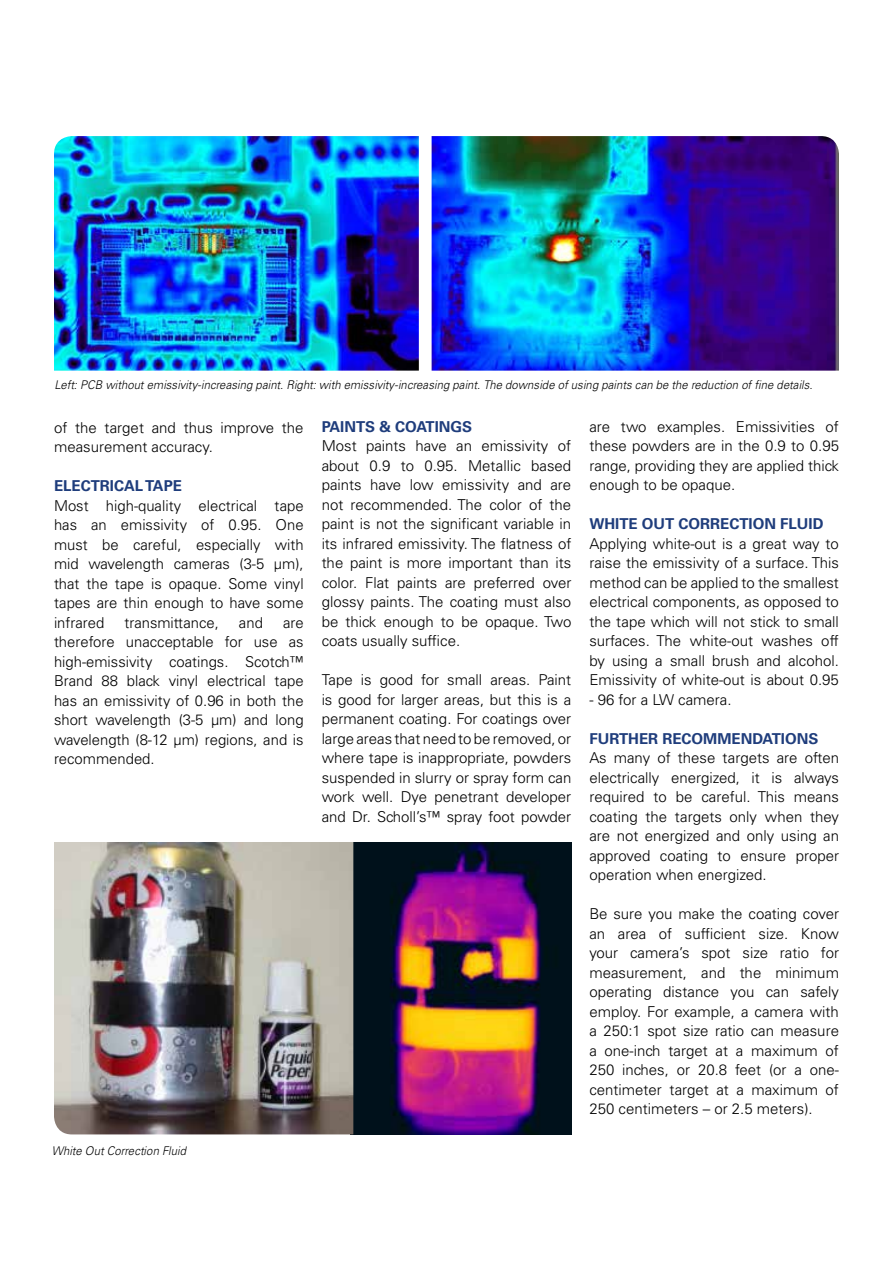
<style>
.page{position:relative;width:893px;height:1263px;background:#fff}
.page>*{position:absolute;margin:0;border:0;box-sizing:border-box;transform-origin:0 0}
.t1{font:300 15px/19.5px "Univers LT Std";color:#000;text-align:justify}
.t2{font:700 15px "Univers LT Std";color:#1f3d7c}
.t3{font:italic 300 12px "Univers LT Std";letter-spacing:.01em;color:#000;scale:.94 1}
</style>
<div class="page">
<img style="left:353px;top:842px;width:218px;height:292px">
<img style="left:54px;top:842px;width:299px;height:292px">
<img style="left:54px;top:136px;width:365px;height:235px">
<img style="left:432px;top:136px;width:407px;height:235px">
<p class="t3" style="left:55px;top:377px;width:808px">Left: PCB without emissivity-increasing paint. Right: with emissivity-increasing paint. The downside of using paints can be the reduction of fine details.</p>
<p class="t1" style="left:54px;top:417px;width:251px">of the target and thus improve the measurement accuracy.</p>
<p class="t2" style="left:54px;top:477px;width:130px">ELECTRICAL TAPE</p>
<p class="t1" style="left:54px;top:495px;width:251px">Most high-quality electrical tape has an emissivity of 0.95. One must be careful, especially with mid wavelength cameras (3-5 μm), that the tape is opaque. Some vinyl tapes are thin enough to have some infrared</p>
<p class="t1" style="left:124px;top:612px;width:96px">transmittance,</p>
<p class="t1" style="left:239px;top:612px;width:25px">and</p>
<p class="t1" style="left:54px;top:612px;width:251px;text-indent:229px">are therefore unacceptable for use as high-emissivity coatings. Scotch™ Brand 88 black vinyl electrical tape has an emissivity of 0.96 in both the short wavelength (3-5 μm) and long wavelength (8-12 μm) regions, and is recommended.</p>
<p class="t3" style="left:52px;top:1143px;width:144px">White Out Correction Fluid</p>
<p class="t2" style="left:322px;top:418px;width:152px">PAINTS &amp; COATINGS</p>
<p class="t1" style="left:322px;top:436px;width:251px">Most paints have an emissivity of about 0.9 to 0.95. Metallic based paints have low emissivity and are not recommended. The color of the paint is not the significant variable in its infrared emissivity. The flatness of the paint is more important than its color. Flat paints are preferred over glossy paints. The coating must also be thick enough to be opaque. Two coats usually suffice.</p>
<p class="t1" style="left:322px;top:670px;width:251px">Tape is good for small areas. Paint is good for larger areas, but this is a permanent coating. For coatings over large areas that need to be removed, or where tape is inappropriate, powders suspended in slurry or spray form can work well. Dye penetrant developer and Dr. Scholl’s™ spray foot powder</p>
<p class="t1" style="left:589px;top:417px;width:251px">are two examples. Emissivities of these powders are in the 0.9 to 0.95 range, providing they are applied thick enough to be opaque.</p>
<p class="t2" style="left:589px;top:515px;width:236px">WHITE OUT CORRECTION FLUID</p>
<p class="t1" style="left:589px;top:534px;width:251px">Applying white-out is a great way to raise the emissivity of a surface. This method can be applied to the smallest electrical components, as opposed to the tape which will not stick to small surfaces. The white-out washes off by using a small brush and alcohol.<br>Emissivity of white-out is about 0.95</p>
<p class="t1" style="left:589px;top:690px;width:144px">- 96 for a LW camera.</p>
<p class="t2" style="left:589px;top:730px;width:231px">FURTHER RECOMMENDATIONS</p>
<p class="t1" style="left:589px;top:748px;width:251px">As many of these targets are often electrically energized, it is always required to be careful. This means coating the targets only when they are not energized and only using an approved coating to ensure proper operation when energized.</p>
<p class="t1" style="left:589px;top:904px;width:251px">Be sure you make the coating cover an area of sufficient size. Know your camera’s spot size ratio for measurement, and the minimum operating distance you can safely employ. For example, a camera with a 250:1 spot size ratio can measure a one-inch target at a maximum of 250 inches, or 20.8 feet (or a one&shy;centimeter target at a maximum of 250 centimeters – or 2.5 meters).</p>
</div>
